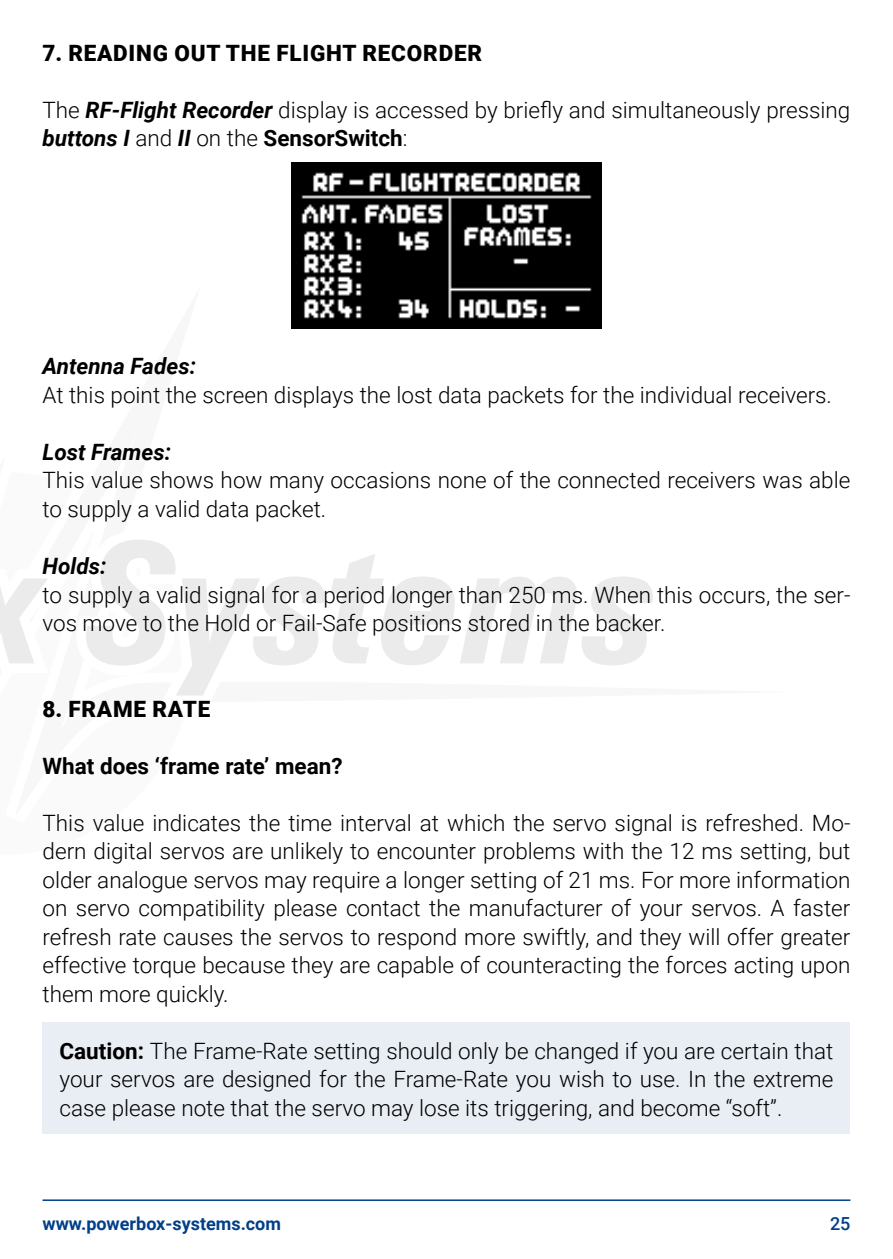
<style>
.page{position:relative;width:893px;height:1259px;background:#fff}
.page>*{position:absolute;margin:0;border:0;box-sizing:border-box;transform-origin:0 0}
.t1{font:300 22.5px/28.5px "Roboto";color:#000}
.t2{font:900 22.5px "Roboto";letter-spacing:.035em;color:#000}
.t3{font:italic 700 22.5px "Roboto";color:#000}
.t4{font:700 22.5px "Roboto";color:#000}
.t5{font:700 18px "Roboto";color:#003f89}
.t6{font:500 18px "Roboto";color:#003f89}
.s1{font-weight:700;font-style:italic}
.s2{font-weight:700}
</style>
<div class="page">
<hr style="left:43px;top:1199px;width:807px;height:2px;background:#003f89">
<svg style="left:0;top:579px;width:47px;height:84px"></svg>
<svg style="left:86px;top:540px;width:238px;height:155px"></svg>
<svg style="left:331px;top:554px;width:322px;height:111px"></svg>
<div style="left:43px;top:1022px;width:807px;height:111px;background:#e9eef5"></div>
<img style="left:291px;top:162px;width:311px;height:167px">
<p class="t2" style="left:43px;top:37px;width:441px">7. READING OUT THE FLIGHT RECORDER</p>
<p class="t1" style="left:43px;top:95px;width:809px">The <span class="s1">RF-Flight Recorder</span> display is accessed by briefly and simultaneously pressing <span class="s1">buttons I</span> and <span class="s1">II</span> on the <span class="s2">SensorSwitch</span>:</p>
<p class="t3" style="left:43px;top:351px;width:155px">Antenna Fades:</p>
<p class="t1" style="left:43px;top:380px;width:791px">At this point the screen displays the lost data packets for the individual receivers.</p>
<p class="t3" style="left:43px;top:436px;width:130px">Lost Frames:</p>
<p class="t1" style="left:43px;top:465px;width:809px">This value shows how many occasions none of the connected receivers was able to supply a valid data packet.</p>
<p class="t3" style="left:43px;top:550px;width:65px">Holds:</p>
<p class="t1" style="left:43px;top:579px;width:809px">to supply a valid signal for a period longer than 250 ms. When this occurs, the ser&shy;vos move to the Hold or Fail-Safe positions stored in the backer.</p>
<p class="t2" style="left:43px;top:693px;width:169px">8. FRAME RATE</p>
<p class="t4" style="left:43px;top:750px;width:302px">What does ‘frame rate’ mean?</p>
<p class="t1" style="left:43px;top:807px;width:809px;text-align:justify">This value indicates the time interval at which the servo signal is refreshed. Mo&shy;dern digital servos are unlikely to encounter problems with the 12 ms setting, but older analogue servos may require a longer setting of 21 ms. For more information on servo compatibility please contact the manufacturer of your servos. A faster refresh rate causes the servos to respond more swiftly, and they will offer greater effective torque because they are capable of counteracting the forces acting upon them more quickly.</p>
<p class="t1" style="left:60px;top:1035px;width:775px;text-align:justify"><span class="s2">Caution:</span> The Frame-Rate setting should only be changed if you are certain that your servos are designed for the Frame-Rate you wish to use. In the extreme case please note that the servo may lose its triggering, and become “soft”.</p>
<p class="t5" style="left:43px;top:1210px;width:240px">www.powerbox-systems.com</p>
<p class="t6" style="left:830px;top:1210px;width:22px">25</p>
</div>
